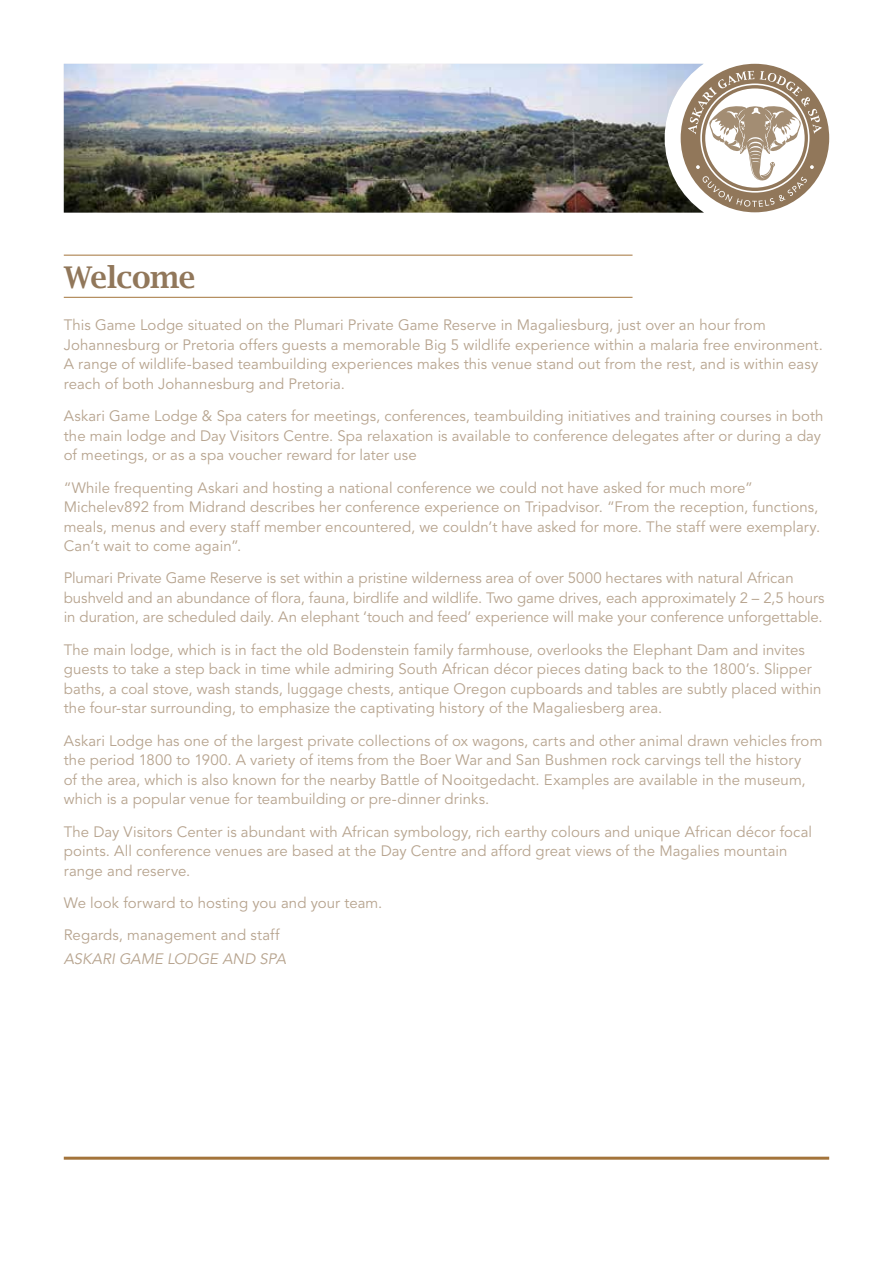
<style>
.page{position:relative;width:893px;height:1263px;background:#fff}
.page>*{position:absolute;margin:0;border:0;box-sizing:border-box;transform-origin:0 0}
.t1{font:600 30px "Lucida Bright";letter-spacing:-.015em;color:#91775a}
.t2{font:15px/19.5px "Avenir LT Std";letter-spacing:.005em;color:#b7a48f}
.t3{font:italic 15px "Avenir LT Std";letter-spacing:-.005em;color:#b7a48f}
</style>
<div class="page">
<img style="left:64px;top:64px;width:640px;height:149px">
<hr style="left:64px;top:255px;width:568px;height:1px;background:#a3743b">
<hr style="left:64px;top:297px;width:568px;height:1px;background:#a3743b">
<div style="left:681px;top:64px;width:148px;height:148px;background:#91775a;border-radius:50%"></div>
<svg style="left:688px;top:71px;width:134px;height:136px"></svg>
<hr style="left:64px;top:1157px;width:765px;height:3px;background:#a3743b">
<h1 class="t1" style="left:64px;top:260px;width:133px">Welcome</h1>
<p class="t2" style="left:64px;top:316px;width:761px">This Game Lodge situated on the Plumari Private Game Reserve in Magaliesburg, just over an hour from Johannesburg or Pretoria offers guests a memorable Big 5 wildlife experience within a malaria free environment.<br>A range of wildlife-based teambuilding experiences makes this venue stand out from the rest, and is within easy reach of both Johannesburg and Pretoria.</p>
<p class="t2" style="left:64px;top:407px;width:761px">Askari Game Lodge &amp; Spa caters for meetings, conferences, teambuilding initiatives and training courses in both the main lodge and Day Visitors Centre. Spa relaxation is available to conference delegates after or during a day of meetings, or as a spa voucher reward for later use</p>
<p class="t2" style="left:64px;top:478px;width:758px">“While frequenting Askari and hosting a national conference we could not have asked for much more” Michelev892 from Midrand describes her conference experience on Tripadvisor. “From the reception, functions, meals, menus and every staff member encountered, we couldn’t have asked for more. The staff were exemplary.<br>Can’t wait to come again”.</p>
<p class="t2" style="left:64px;top:569px;width:762px">Plumari Private Game Reserve is set within a pristine wilderness area of over 5000 hectares with natural African bushveld and an abundance of flora, fauna, birdlife and wildlife. Two game drives, each approximately 2 – 2,5 hours in duration, are scheduled daily. An elephant ‘touch and feed’ experience will make your conference unforgettable.</p>
<p class="t2" style="left:64px;top:640px;width:759px">The main lodge, which is in fact the old Bodenstein family farmhouse, overlooks the Elephant Dam and invites guests to take a step back in time while admiring South African décor pieces dating back to the 1800’s. Slipper baths, a coal stove, wash stands, luggage chests, antique Oregon cupboards and tables are subtly placed within the four-star surrounding, to emphasize the captivating history of the Magaliesberg area.</p>
<p class="t2" style="left:64px;top:731px;width:760px">Askari Lodge has one of the largest private collections of ox wagons, carts and other animal drawn vehicles from the period 1800 to 1900. A variety of items from the Boer War and San Bushmen rock carvings tell the history<br>of the area, which is also known for the nearby Battle of Nooitgedacht. Examples are available in the museum, which is a popular venue for teambuilding or pre-dinner drinks.</p>
<p class="t2" style="left:64px;top:822px;width:750px">The Day Visitors Center is abundant with African symbology, rich earthy colours and unique African décor focal points. All conference venues are based at the Day Centre and afford great views of the Magalies mountain range and reserve.</p>
<p class="t2" style="left:64px;top:887px;width:320px;line-height:32.2px">We look forward to hosting you and your team.<br>Regards, management and staff</p>
<p class="t3" style="left:64px;top:950px;width:224px">ASKARI GAME LODGE AND SPA</p>
</div>
